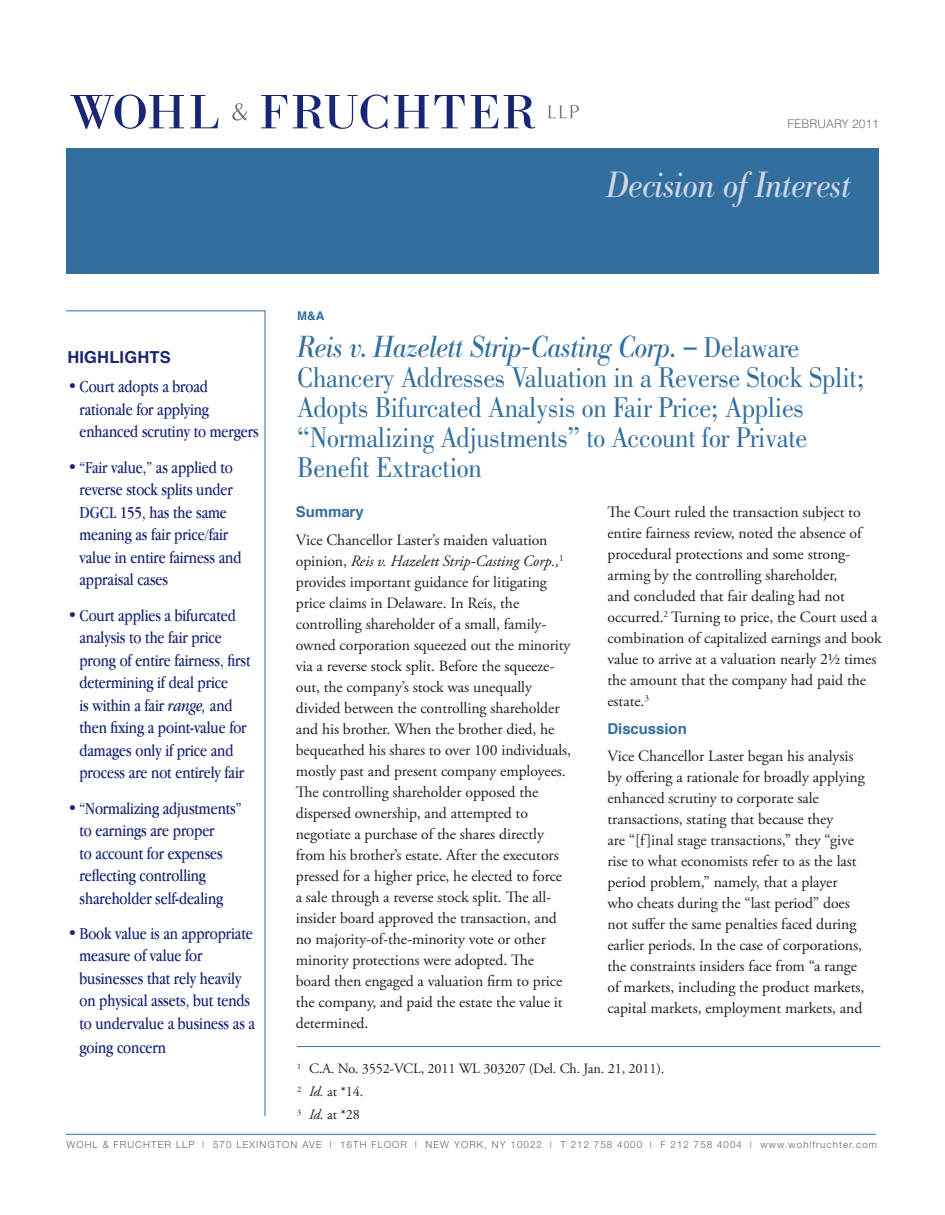
<style>
.page{position:relative;width:945px;height:1215px;background:#fff}
.page>*{position:absolute;margin:0;border:0;box-sizing:border-box;transform-origin:0 0}
.t1{font:italic 36px "Bodoni BE";letter-spacing:-.01em;color:#cfd6e5;scale:.9 1}
.t2{font:30px/30px "Bodoni BT";letter-spacing:-.01em;color:#326f9f;scale:.9 1}
.t3{font:italic 30px "Bodoni BE";letter-spacing:-.01em;color:#326f9f;scale:.9 1}
.t4{font:condensed 17.25px/22.5px "Garamond IT Cby BT";letter-spacing:-.005em;color:#192575}
.t5{font:700 16.5px "Helvetica";letter-spacing:.01em;color:#192473}
.t6{font:15.75px/21px "Adobe Garamond Pro";letter-spacing:-.005em;color:#231f20}
.t7{font:700 15px "Helvetica";letter-spacing:-.005em;color:#326f9f}
.t8{font:14.25px/23px "Adobe Garamond Pro";letter-spacing:-.01em;color:#231f20}
.t9{font:300 12px "Helvetica";color:#717275}
.t10{font:700 12px "Helvetica";color:#326f9f}
.t11{font:300 9.75px "Helvetica Neue";letter-spacing:.11em;color:#636366}
.s1{font-style:italic}
.s2{font-family:"Bodoni BT";font-style:normal}
.s3{color:#326f9f}
</style>
<div class="page">
<svg style="left:71px;top:95px;width:113px;height:34px"></svg>
<svg style="left:191px;top:95px;width:27px;height:33px"></svg>
<svg style="left:261px;top:94px;width:126px;height:35px"></svg>
<svg style="left:394px;top:95px;width:71px;height:33px"></svg>
<svg style="left:471px;top:95px;width:64px;height:34px"></svg>
<svg style="left:232px;top:103px;width:15px;height:18px"></svg>
<svg style="left:549px;top:105px;width:30px;height:13px"></svg>
<div style="left:66px;top:148px;width:813px;height:126px;background:#326f9f"></div>
<hr style="left:265px;top:310px;width:1px;height:806px;background:#326f9f">
<hr style="left:66px;top:1134px;width:810px;height:1px;background:#326f9f">
<hr style="left:66px;top:311px;width:199px;height:1px;background:#326f9f">
<hr style="left:297px;top:1046px;width:583px;height:1px;background:#326f9f">
<p class="t9" style="left:787px;top:117px;width:93px">FEBRUARY 2011</p>
<h1 class="t1" style="left:606px;top:165px;width:273px">Decision of Interest</h1>
<p class="t5" style="left:68px;top:344px;width:105px">HIGHLIGHTS</p>
<p class="t4" style="left:80px;top:375px;width:181px;text-indent:-12px">• Court adopts a broad rationale for applying enhanced scrutiny to mergers</p>
<p class="t4" style="left:80px;top:456px;width:164px;text-indent:-12px">• “Fair value,” as applied to reverse stock splits under<br>DGCL 155, has the same meaning as fair price/fair value in entire fairness and appraisal cases</p>
<p class="t4" style="left:80px;top:604px;width:173px;text-indent:-12px">• Court applies a bifurcated analysis to the fair price prong of entire fairness, first determining if deal price<br>is within a fair <span class="s1">range,</span> and then fixing a point-value for damages only if price and process are not entirely fair</p>
<p class="t4" style="left:80px;top:797px;width:163px;text-indent:-12px">• “Normalizing adjustments” to earnings are proper<br>to account for expenses reflecting controlling shareholder self-dealing</p>
<p class="t4" style="left:80px;top:922px;width:177px;text-indent:-12px">• Book value is an appropriate measure of value for businesses that rely heavily on physical assets, but tends to undervalue a business as a going concern</p>
<p class="t10" style="left:297px;top:307px;width:29px">M&amp;A</p>
<h2 class="t3" style="left:297px;top:330px;width:559px">Reis v. Hazelett Strip-Casting Corp. – <span class="s2">Delaware</span></h2>
<h2 class="t2" style="left:297px;top:362px;width:632px">Chancery Addresses Valuation in a Reverse Stock Split; Adopts Bifurcated Analysis on Fair Price; Applies “Normalizing Adjustments” to Account for Private Benefit Extraction</h2>
<p class="t7" style="left:296px;top:500px;width:69px">Summary</p>
<p class="t6" style="left:296px;top:530px;width:277px">Vice Chancellor Laster’s maiden valuation opinion, <span class="s1">Reis v. Hazelett Strip-Casting Corp.,</span><sup>1 </sup>provides important guidance for litigating price claims in Delaware. In Reis, the controlling shareholder of a small, family&shy;owned corporation squeezed out the minority via a reverse stock split. Before the squeeze&shy;out, the company’s stock was unequally divided between the controlling shareholder and his brother. When the brother died, he bequeathed his shares to over 100 individuals, mostly past and present company employees.<br>The controlling shareholder opposed the dispersed ownership, and attempted to negotiate a purchase of the shares directly from his brother’s estate. After the executors pressed for a higher price, he elected to force a sale through a reverse stock split. The all&shy;insider board approved the transaction, and no majority-of-the-minority vote or other minority protections were adopted. The board then engaged a valuation firm to price the company, and paid the estate the value it determined.</p>
<p class="t6" style="left:607px;top:502px;width:276px">The Court ruled the transaction subject to entire fairness review, noted the absence of procedural protections and some strong&shy;arming by the controlling shareholder,<br>and concluded that fair dealing had not occurred.<sup>2</sup> Turning to price, the Court used a combination of capitalized earnings and book value to arrive at a valuation nearly 2½ times the amount that the company had paid the estate.<sup>3</sup></p>
<p class="t7" style="left:608px;top:716px;width:81px">Discussion</p>
<p class="t6" style="left:608px;top:746px;width:259px">Vice Chancellor Laster began his analysis by offering a rationale for broadly applying enhanced scrutiny to corporate sale transactions, stating that because they<br>are “[f]inal stage transactions,” they “give rise to what economists refer to as the last period problem,” namely, that a player who cheats during the “last period” does not suffer the same penalties faced during earlier periods. In the case of corporations, the constraints insiders face from “a range of markets, including the product markets, capital markets, employment markets, and</p>
<p class="t8" style="left:297px;top:1058px;width:369px"><sup>1</sup> C.A. No. 3552-VCL, 2011 WL 303207 (Del. Ch. Jan. 21, 2011).<br><sup>2</sup> <span class="s1">Id.</span> at *14.<br><sup>3</sup> <span class="s1">Id.</span> at *28</p>
<p class="t11" style="left:66px;top:1139px;width:812px">WOHL &amp; FRUCHTER LLP <span class="s3">|</span> 570 LEXINGTON AVE <span class="s3">|</span> 16TH FLOOR <span class="s3">|</span> NEW YORK, NY 10022 <span class="s3">|</span> T 212 758 4000 <span class="s3">|</span> F 212 758 4004 <span class="s3">|</span> www.wohlfruchter.com</p>
</div>
